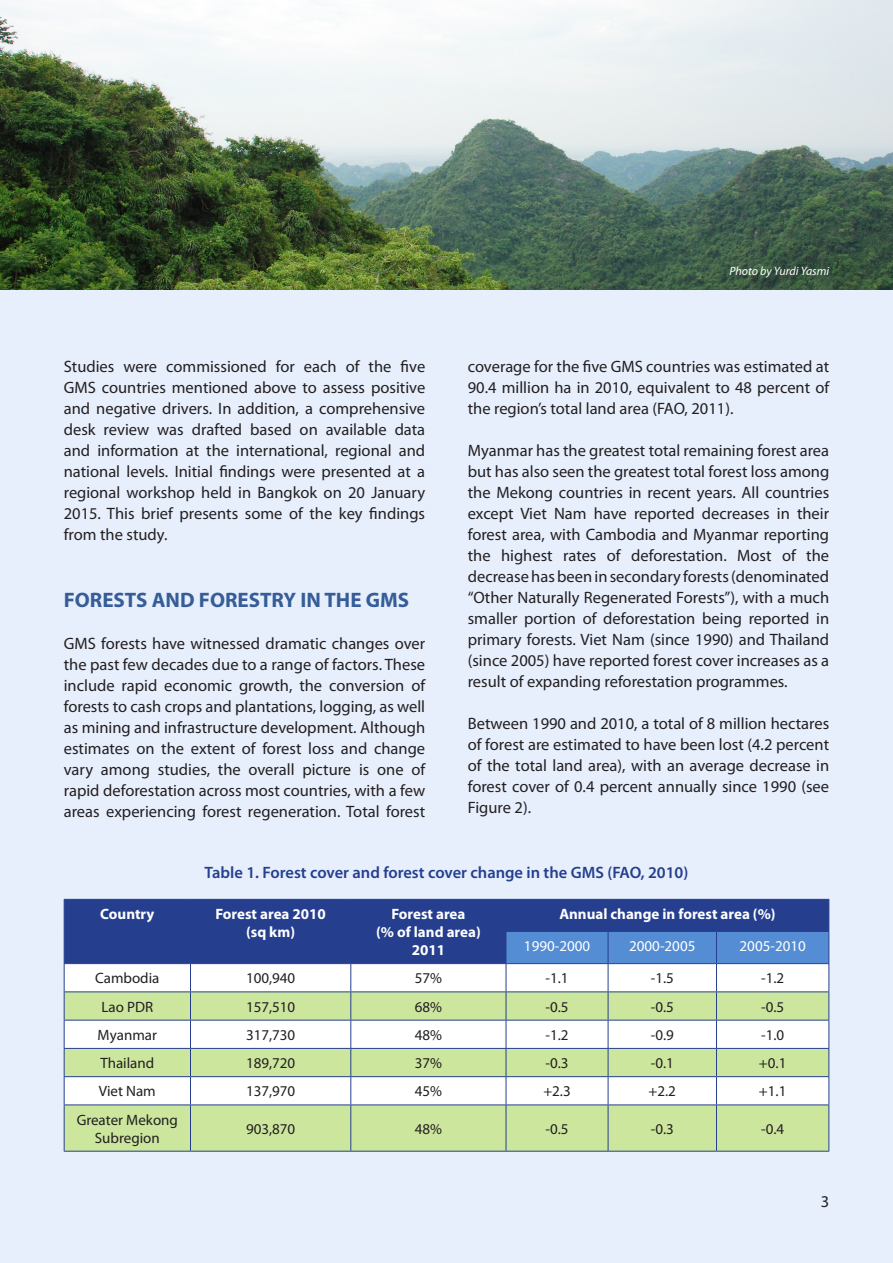
<style>
.page{position:relative;width:893px;height:1263px;background:#e7effd}
.page>*{position:absolute;margin:0;border:0;box-sizing:border-box;transform-origin:0 0}
.t1{font:700 21px "Myriad Pro";color:#365d98}
.t2{font:16.5px/21px "Myriad Pro";color:#231f20;text-align:justify}
.t3{font:600 16.5px "Myriad Pro";color:#253f8e}
.Table_text{font:15px/18px "Myriad Pro";color:#231f20;text-align:center}
.Table_text-2{font:700 15px/18px "Myriad Pro";color:#fff;text-align:center}
.Table_text-3{font:15px "Myriad Pro";color:#fff}
.t4{font:italic 12px "Myriad Pro";color:#fff}
</style>
<div class="page">
<div style="left:65px;top:900px;width:763px;height:63px;background:#253f8e"></div>
<div style="left:65px;top:964px;width:441px;height:27px;background:#fff"></div>
<svg style="left:65px;top:992px;width:763px;height:159px;background:#d8eab9"></svg>
<hr style="left:64px;top:899px;width:126px;height:1px;background:#253f8e">
<hr style="left:64px;top:900px;width:1px;height:31px;background:#253f8e">
<hr style="left:190px;top:899px;width:161px;height:1px;background:#253f8e">
<hr style="left:190px;top:900px;width:1px;height:31px;background:#253f8e">
<hr style="left:351px;top:899px;width:155px;height:1px;background:#253f8e">
<hr style="left:350px;top:900px;width:1px;height:31px;background:#253f8e">
<hr style="left:64px;top:931px;width:1px;height:32px;background:#253f8e">
<hr style="left:190px;top:931px;width:1px;height:32px;background:#253f8e">
<hr style="left:350px;top:931px;width:1px;height:32px;background:#253f8e">
<hr style="left:506px;top:899px;width:102px;height:1px;background:#253f8e">
<hr style="left:506px;top:900px;width:1px;height:31px;background:#253f8e">
<hr style="left:608px;top:899px;width:108px;height:1px;background:#253f8e">
<hr style="left:716px;top:899px;width:113px;height:1px;background:#253f8e">
<hr style="left:828px;top:900px;width:1px;height:31px;background:#253f8e">
<hr style="left:64px;top:963px;width:126px;height:1px;background:#253f8e">
<hr style="left:190px;top:963px;width:161px;height:1px;background:#253f8e">
<hr style="left:351px;top:963px;width:155px;height:1px;background:#253f8e">
<hr style="left:64px;top:991px;width:126px;height:1px;background:#253f8e">
<hr style="left:190px;top:991px;width:161px;height:1px;background:#253f8e">
<hr style="left:351px;top:991px;width:155px;height:1px;background:#253f8e">
<hr style="left:64px;top:1020px;width:126px;height:1px;background:#253f8e">
<hr style="left:190px;top:1020px;width:161px;height:1px;background:#253f8e">
<hr style="left:351px;top:1020px;width:155px;height:1px;background:#253f8e">
<hr style="left:64px;top:1048px;width:126px;height:1px;background:#253f8e">
<hr style="left:190px;top:1048px;width:161px;height:1px;background:#253f8e">
<hr style="left:351px;top:1048px;width:155px;height:1px;background:#253f8e">
<hr style="left:64px;top:1076px;width:126px;height:1px;background:#253f8e">
<svg style="left:64px;top:964px;width:1px;height:140px"></svg>
<hr style="left:190px;top:1076px;width:161px;height:1px;background:#253f8e">
<svg style="left:190px;top:964px;width:1px;height:140px"></svg>
<hr style="left:351px;top:1076px;width:155px;height:1px;background:#253f8e">
<svg style="left:350px;top:964px;width:1px;height:140px"></svg>
<svg style="left:506px;top:931px;width:323px;height:173px;background:#c6dad4"></svg>
<hr style="left:64px;top:1104px;width:126px;height:1px;background:#253f8e">
<hr style="left:64px;top:1105px;width:1px;height:46px;background:#253f8e">
<hr style="left:190px;top:1104px;width:161px;height:1px;background:#253f8e">
<hr style="left:190px;top:1105px;width:1px;height:46px;background:#253f8e">
<hr style="left:351px;top:1104px;width:155px;height:1px;background:#253f8e">
<hr style="left:350px;top:1105px;width:1px;height:46px;background:#253f8e">
<hr style="left:506px;top:1104px;width:102px;height:1px;background:#253f8e">
<hr style="left:506px;top:1105px;width:1px;height:46px;background:#253f8e">
<hr style="left:608px;top:1104px;width:108px;height:1px;background:#253f8e">
<hr style="left:608px;top:1105px;width:1px;height:46px;background:#253f8e">
<hr style="left:716px;top:1104px;width:113px;height:1px;background:#253f8e">
<hr style="left:716px;top:1105px;width:1px;height:46px;background:#253f8e">
<hr style="left:828px;top:1105px;width:1px;height:46px;background:#253f8e">
<hr style="left:64px;top:1151px;width:126px;height:1px;background:#253f8e">
<hr style="left:190px;top:1151px;width:161px;height:1px;background:#253f8e">
<hr style="left:351px;top:1151px;width:155px;height:1px;background:#253f8e">
<hr style="left:506px;top:1151px;width:102px;height:1px;background:#253f8e">
<hr style="left:608px;top:1151px;width:108px;height:1px;background:#253f8e">
<hr style="left:716px;top:1151px;width:113px;height:1px;background:#253f8e">
<img style="left:0;top:0;width:893px;height:289px">
<p class="t2" style="left:64px;top:355px;width:363px">Studies were commissioned for each of the five GMS countries mentioned above to assess positive and negative drivers. In addition, a comprehensive desk review was drafted based on available data and information at the international, regional and national levels. Initial findings were presented at a regional workshop held in Bangkok on 20 January 2015. This brief presents some of the key findings from the study.</p>
<p class="t1" style="left:64px;top:586px;width:347px">FORESTS AND FORESTRY IN THE GMS</p>
<p class="t2" style="left:64px;top:633px;width:363px">GMS forests have witnessed dramatic changes over the past few decades due to a range of factors. These include rapid economic growth, the conversion of forests to cash crops and plantations, logging, as well as mining and infrastructure development. Although estimates on the extent of forest loss and change vary among studies, the overall picture is one of rapid deforestation across most countries, with a few areas experiencing forest regeneration. Total forest</p>
<p class="t4" style="left:729px;top:263px;width:101px">Photo by Yurdi Yasmi</p>
<p class="t2" style="left:468px;top:355px;width:363px">coverage for the five GMS countries was estimated at 90.4 million ha in 2010, equivalent to 48 percent of the region’s total land area (FAO, 2011).</p>
<p class="t2" style="left:468px;top:439px;width:363px">Myanmar has the greatest total remaining forest area but has also seen the greatest total forest loss among the Mekong countries in recent years. All countries except Viet Nam have reported decreases in their forest area, with Cambodia and Myanmar reporting the highest rates of deforestation. Most of the decrease has been in secondary forests (denominated “Other Naturally Regenerated Forests”), with a much smaller portion of deforestation being reported in primary forests. Viet Nam (since 1990) and Thailand (since 2005) have reported forest cover increases as a result of expanding reforestation programmes.</p>
<p class="t2" style="left:468px;top:712px;width:363px">Between 1990 and 2010, a total of 8 million hectares of forest are estimated to have been lost (4.2 percent of the total land area), with an average decrease in forest cover of 0.4 percent annually since 1990 (see Figure 2).</p>
<p class="t3" style="left:205px;top:862px;width:485px">Table 1. Forest cover and forest cover change in the GMS (FAO, 2010)</p>
<p class="Table_text-2" style="left:100px;top:904px;width:56px">Country</p>
<p class="Table_text-2" style="left:215px;top:904px;width:112px">Forest area 2010 (sq km)</p>
<p class="Table_text-2" style="left:376px;top:904px;width:106px">Forest area<br>(% of land area)<br>2011</p>
<p class="Table_text-2" style="left:559px;top:904px;width:218px">Annual change in forest area (%)</p>
<p class="Table_text-3" style="left:524px;top:937px;width:68px">1990-2000</p>
<p class="Table_text-3" style="left:629px;top:937px;width:68px">2000-2005</p>
<p class="Table_text-3" style="left:740px;top:937px;width:68px">2005-2010</p>
<p class="Table_text" style="left:95px;top:969px;width:66px">Cambodia</p>
<p class="Table_text" style="left:246px;top:969px;width:51px">100,940</p>
<p class="Table_text" style="left:415px;top:969px;width:29px">57%</p>
<p class="Table_text" style="left:545px;top:969px;width:25px">-1.1</p>
<p class="Table_text" style="left:651px;top:969px;width:25px">-1.5</p>
<p class="Table_text" style="left:761px;top:969px;width:25px">-1.2</p>
<p class="Table_text" style="left:101px;top:997px;width:53px">Lao PDR</p>
<p class="Table_text" style="left:246px;top:997px;width:51px">157,510</p>
<p class="Table_text" style="left:415px;top:997px;width:29px">68%</p>
<p class="Table_text" style="left:545px;top:997px;width:25px">-0.5</p>
<p class="Table_text" style="left:651px;top:997px;width:25px">-0.5</p>
<p class="Table_text" style="left:761px;top:997px;width:25px">-0.5</p>
<p class="Table_text" style="left:98px;top:1026px;width:61px">Myanmar</p>
<p class="Table_text" style="left:246px;top:1026px;width:51px">317,730</p>
<p class="Table_text" style="left:415px;top:1026px;width:29px">48%</p>
<p class="Table_text" style="left:545px;top:1026px;width:25px">-1.2</p>
<p class="Table_text" style="left:651px;top:1026px;width:25px">-0.9</p>
<p class="Table_text" style="left:761px;top:1026px;width:25px">-1.0</p>
<p class="Table_text" style="left:100px;top:1054px;width:55px">Thailand</p>
<p class="Table_text" style="left:246px;top:1054px;width:51px">189,720</p>
<p class="Table_text" style="left:415px;top:1054px;width:29px">37%</p>
<p class="Table_text" style="left:545px;top:1054px;width:25px">-0.3</p>
<p class="Table_text" style="left:651px;top:1054px;width:25px">-0.1</p>
<p class="Table_text" style="left:759px;top:1054px;width:29px">+0.1</p>
<p class="Table_text" style="left:99px;top:1082px;width:58px">Viet Nam</p>
<p class="Table_text" style="left:246px;top:1082px;width:51px">137,970</p>
<p class="Table_text" style="left:415px;top:1082px;width:29px">45%</p>
<p class="Table_text" style="left:543px;top:1082px;width:29px">+2.3</p>
<p class="Table_text" style="left:649px;top:1082px;width:29px">+2.2</p>
<p class="Table_text" style="left:759px;top:1082px;width:29px">+1.1</p>
<p class="Table_text" style="left:77px;top:1110px;width:103px">Greater Mekong<br>Subregion</p>
<p class="Table_text" style="left:246px;top:1119px;width:51px">903,870</p>
<p class="Table_text" style="left:415px;top:1119px;width:29px">48%</p>
<p class="Table_text" style="left:545px;top:1119px;width:25px">-0.5</p>
<p class="Table_text" style="left:651px;top:1119px;width:25px">-0.3</p>
<p class="Table_text" style="left:761px;top:1119px;width:25px">-0.4</p>
<p class="t2" style="left:821px;top:1191px;width:10px">3</p>
</div>
